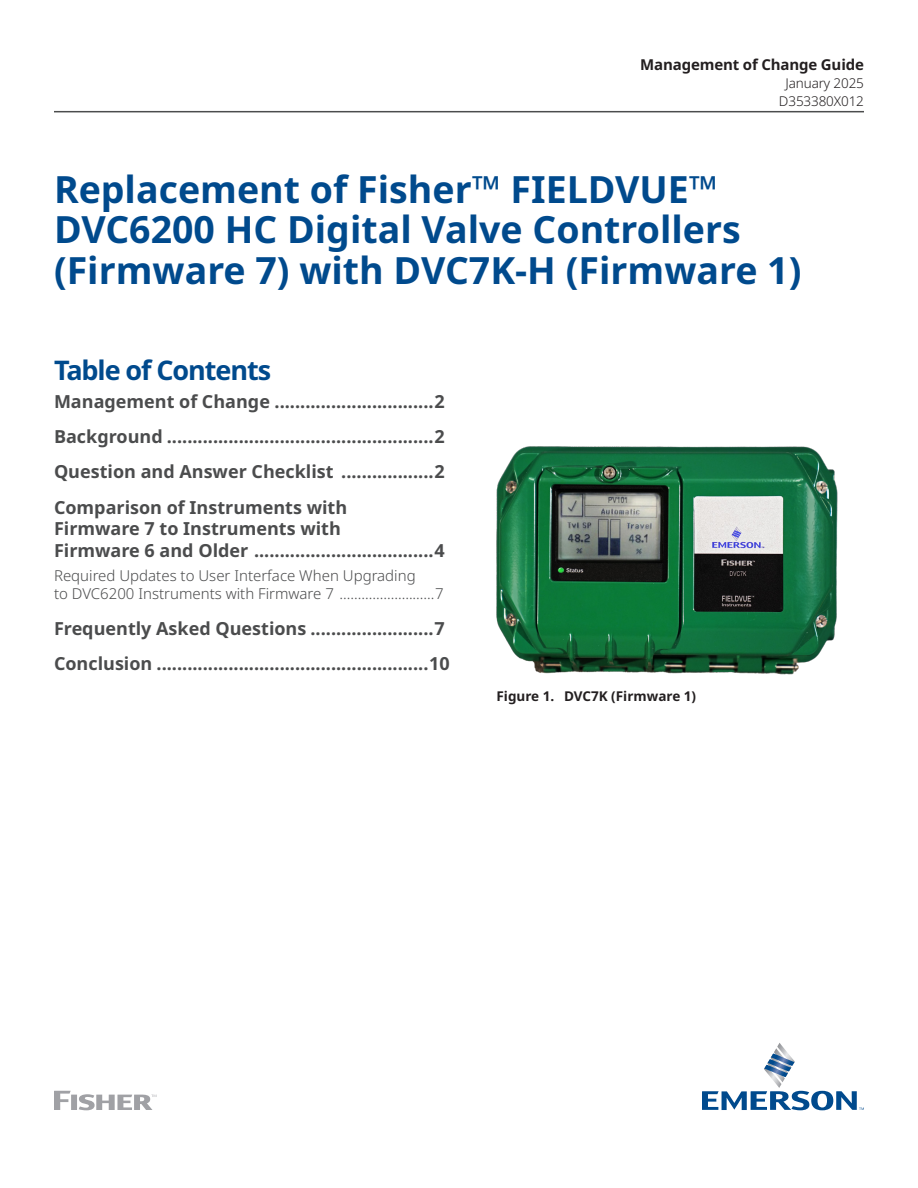
<style>
.page{position:relative;width:918px;height:1188px;background:#fff}
.page>*{position:absolute;margin:0;border:0;box-sizing:border-box;transform-origin:0 0}
.MOC_title{font:700 37.5px/40.5px "Noto Sans";color:#004a8d}
.heading_1{font:700 27px "Noto Sans";letter-spacing:-.04em;color:#004a8d}
.t1{font:700 18px/21.6px "Noto Sans";color:#4b4c4d}
.t2{font:300 15px/18px "Noto Sans";color:#4b4c4d}
.body_text{font:700 15px "Noto Sans";letter-spacing:-.01em;color:#231f20}
.t3{font:700 13.5px "Noto Sans";color:#231f20}
.body_text-2{font:300 13.5px "Noto Sans";letter-spacing:-.01em;color:#231f20}
</style>
<div class="page">
<hr style="left:54px;top:111px;width:810px;height:1px;background:#4b4c4d">
<svg style="left:54px;top:1091px;width:102px;height:19px"></svg>
<svg style="left:702px;top:1043px;width:162px;height:67px"></svg>
<img style="left:496px;top:446px;width:342px;height:229px">
<p class="body_text" style="left:640px;top:56px;width:225px">Management of Change Guide</p>
<p class="body_text-2" style="left:786px;top:75px;width:80px">January 2025</p>
<p class="body_text-2" style="left:779px;top:93px;width:87px">D353380X012</p>
<p class="MOC_title" style="left:54px;top:169px;width:749px">Replacement of Fisher™ FIELDVUE™<br>DVC6200 HC Digital Valve Controllers (Firmware 7) with DVC7K-H (Firmware 1)</p>
<p class="heading_1" style="left:54px;top:355px;width:219px">Table of Contents</p>
<p class="t1" style="left:54px;top:391px;width:392px">Management of Change ...............................2</p>
<p class="t1" style="left:54px;top:426px;width:392px">Background ....................................................2</p>
<p class="t1" style="left:54px;top:461px;width:392px">Question and Answer Checklist ..................2</p>
<p class="t1" style="left:54px;top:497px;width:392px">Comparison of Instruments with<br>Firmware 7 to Instruments with<br>Firmware 6 and Older ...................................4</p>
<p class="t2" style="left:54px;top:567px;width:391px">Required Updates to User Interface When Upgrading<br>to DVC6200 Instruments with Firmware 7 ..........................7</p>
<p class="t1" style="left:54px;top:618px;width:392px">Frequently Asked Questions ........................7</p>
<p class="t1" style="left:54px;top:653px;width:397px">Conclusion .....................................................10</p>
<p class="t3" style="left:496px;top:689px;width:201px">Figure 1. DVC7K (Firmware 1)</p>
</div>
